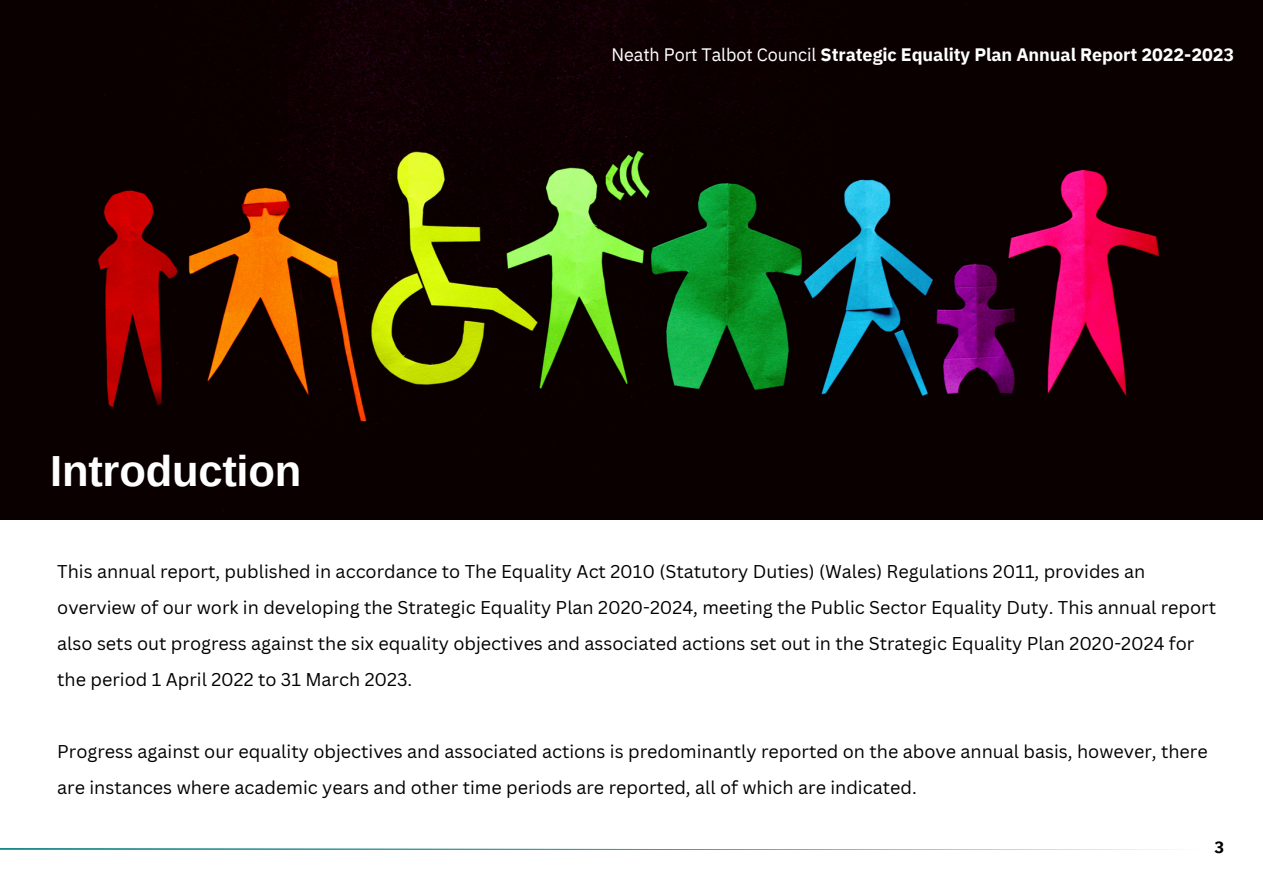
<style>
.page{position:relative;width:1263px;height:894px;background:#fff}
.page>*{position:absolute;margin:0;border:0;box-sizing:border-box;transform-origin:0 0}
.t1{font:700 43.5px "Arimo";letter-spacing:-.005em;color:#fff}
.t2{font:18px/36px "Canva Sans";color:#000}
.t3{font:700 18px "IBM Plex Sans";letter-spacing:-.005em;color:#fff}
.t4{font:700 16.5px "IBM Plex Sans";color:#000}
.s1{font-weight:400}
</style>
<div class="page">
<svg style="left:0;top:848px;width:628px;height:1px"></svg>
<img style="left:0;top:0;width:1263px;height:519px">
<h1 class="t1" style="left:50px;top:447px;width:253px">Introduction</h1>
<p class="t3" style="left:611px;top:43px;width:624px"><span class="s1">Neath Port Talbot Council</span> Strategic Equality Plan Annual Report 2022-2023</p>
<p class="t2" style="left:57px;top:552px;width:1160px">This annual report, published in accordance to The Equality Act 2010 (Statutory Duties) (Wales) Regulations 2011, provides an overview of our work in developing the Strategic Equality Plan 2020-2024, meeting the Public Sector Equality Duty. This annual report also sets out progress against the six equality objectives and associated actions set out in the Strategic Equality Plan 2020-2024 for the period 1 April 2022 to 31 March 2023.</p>
<p class="t2" style="left:57px;top:732px;width:1152px">Progress against our equality objectives and associated actions is predominantly reported on the above annual basis, however, there are instances where academic years and other time periods are reported, all of which are indicated.</p>
<p class="t4" style="left:1215px;top:835px;width:11px">3</p>
</div>
